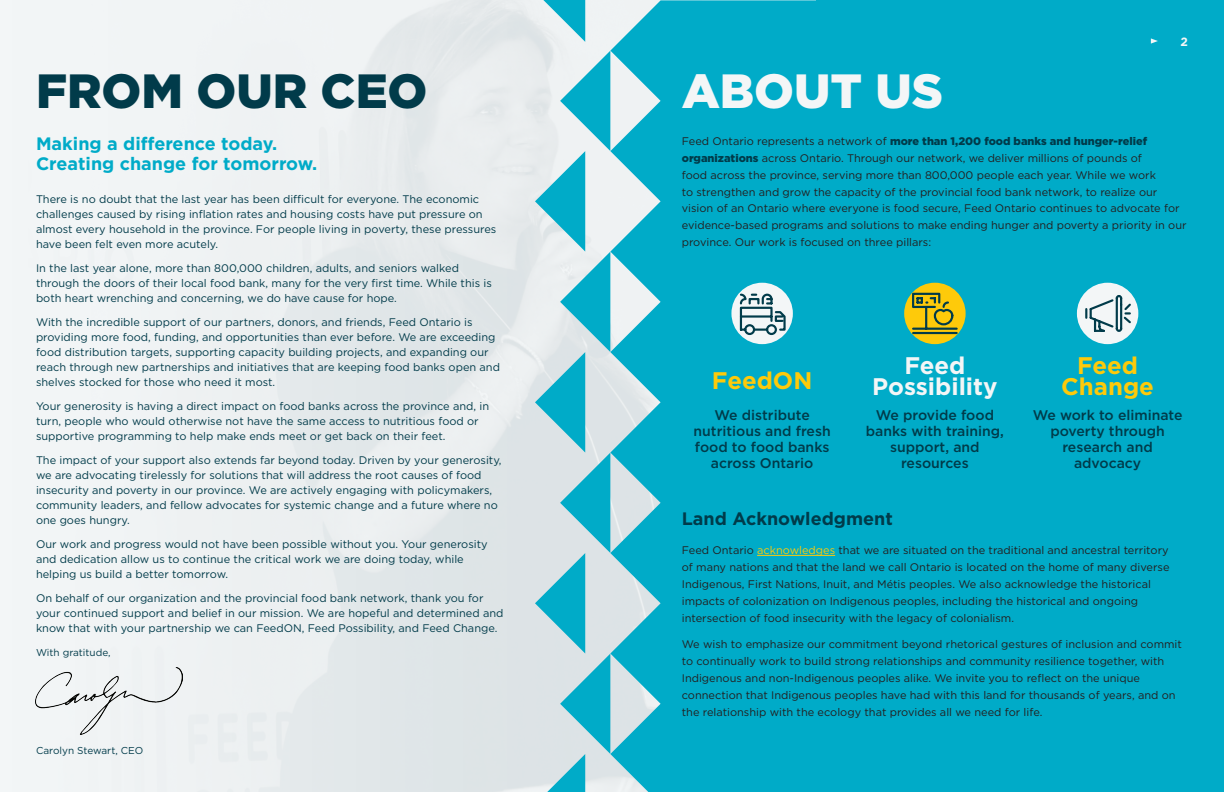
<style>
.page{position:relative;width:1224px;height:792px;background:#fff}
.page>*{position:absolute;margin:0;border:0;box-sizing:border-box;transform-origin:0 0}
.t1{font:900 48px "Gotham";color:#013b4a}
.t2{font:900 48px "Gotham";color:#f3f6f7}
.t3{font:700 24px/21px "Gotham";color:#feca0a;text-align:center}
.t4{font:700 24px/21px "Gotham";color:#f3f6f7;text-align:center}
.t5{font:700 18px/20px "Gotham";color:#00abc8}
.t6{font:700 18px "Gotham";color:#013b4a}
.t7{font:500 14px/16px "Gotham";color:#013b4a;text-align:center}
.t8{font:700 12px "Gotham";color:#f3f6f7}
.t9{font:11px/15px "Gotham";color:#013b4a}
.t10{font:11px/17px "Gotham";color:#231f20}
.t11{font:10px "Gotham";color:#013b4a}
.s1{font-weight:900;color:#013b4a}
.s2{color:#feca0a}
</style>
<div class="page">
<div style="left:746px;top:0;width:478px;height:792px;background:#00abc8"></div>
<img style="left:0;top:0;width:610px;height:792px">
<svg style="left:543px;top:0;width:42px;height:42px"></svg>
<svg style="left:535px;top:51px;width:75px;height:741px;background:#98d3de"></svg>
<svg style="left:610px;top:0;width:354px;height:792px"></svg>
<div style="left:731px;top:283px;width:62px;height:61px;background:#f3f6f7;border-radius:50%"></div>
<svg style="left:739px;top:293px;width:48px;height:43px"></svg>
<div style="left:904px;top:283px;width:62px;height:61px;background:#feca0a;border-radius:50%"></div>
<svg style="left:911px;top:292px;width:48px;height:43px"></svg>
<div style="left:1077px;top:283px;width:61px;height:61px;background:#f3f6f7;border-radius:50%"></div>
<svg style="left:1085px;top:294px;width:48px;height:39px"></svg>
<hr style="left:757px;top:555px;width:78px;height:1px;background:#feca0a">
<svg style="left:1151px;top:38px;width:7px;height:6px"></svg>
<img style="left:36px;top:667px;width:147px;height:67px">
<h1 class="t1" style="left:36px;top:58px;width:393px">FROM OUR CEO</h1>
<h3 class="t5" style="left:36px;top:134px;width:283px">Making a difference today.<br>Creating change for tomorrow.</h3>
<p class="t9" style="left:36px;top:191px;width:462px">There is no doubt that the last year has been difficult for everyone. The economic challenges caused by rising inflation rates and housing costs have put pressure on almost every household in the province. For people living in poverty, these pressures have been felt even more acutely.</p>
<p class="t9" style="left:36px;top:261px;width:457px">In the last year alone, more than 800,000 children, adults, and seniors walked through the doors of their local food bank, many for the very first time. While this is both heart wrenching and concerning, we do have cause for hope.</p>
<p class="t9" style="left:36px;top:315px;width:466px">With the incredible support of our partners, donors, and friends, Feed Ontario is providing more food, funding, and opportunities than ever before. We are exceeding food distribution targets, supporting capacity building projects, and expanding our reach through new partnerships and initiatives that are keeping food banks open and shelves stocked for those who need it most.</p>
<p class="t9" style="left:36px;top:399px;width:455px">Your generosity is having a direct impact on food banks across the province and, in turn, people who would otherwise not have the same access to nutritious food or supportive programming to help make ends meet or get back on their feet.</p>
<p class="t9" style="left:36px;top:453px;width:467px">The impact of your support also extends far beyond today. Driven by your generosity, we are advocating tirelessly for solutions that will address the root causes of food insecurity and poverty in our province. We are actively engaging with policymakers, community leaders, and fellow advocates for systemic change and a future where no one goes hungry.</p>
<p class="t9" style="left:36px;top:537px;width:453px">Our work and progress would not have been possible without you. Your generosity and dedication allow us to continue the critical work we are doing today, while helping us build a better tomorrow.</p>
<p class="t9" style="left:36px;top:591px;width:469px">On behalf of our organization and the provincial food bank network, thank you for your continued support and belief in our mission. We are hopeful and determined and know that with your partnership we can FeedON, Feed Possibility, and Feed Change.</p>
<p class="t11" style="left:36px;top:646px;width:76px">With gratitude,</p>
<p class="t11" style="left:36px;top:744px;width:109px">Carolyn Stewart, CEO</p>
<h1 class="t2" style="left:682px;top:58px;width:263px">ABOUT US</h1>
<p class="t8" style="left:1181px;top:33px;width:9px">2</p>
<p class="t10" style="left:682px;top:132px;width:506px">Feed Ontario represents a network of <span class="s1">more than 1,200 food banks and hunger-relief organizations</span> across Ontario. Through our network, we deliver millions of pounds of<br>food across the province, serving more than 800,000 people each year. While we work<br>to strengthen and grow the capacity of the provincial food bank network, to realize our vision of an Ontario where everyone is food secure, Feed Ontario continues to advocate for evidence-based programs and solutions to make ending hunger and poverty a priority in our province. Our work is focused on three pillars:</p>
<h2 class="t3" style="left:712px;top:370px;width:102px">FeedON</h2>
<p class="t7" style="left:694px;top:407px;width:139px">We distribute nutritious and fresh food to food banks across Ontario</p>
<h2 class="t4" style="left:872px;top:355px;width:127px">Feed<br>Possibility</h2>
<p class="t7" style="left:866px;top:407px;width:140px">We provide food banks with training, support, and resources</p>
<h3 class="t6" style="left:682px;top:507px;width:213px">Land Acknowledgment</h3>
<h2 class="t3" style="left:1061px;top:355px;width:94px">Feed<br>Change</h2>
<p class="t7" style="left:1033px;top:407px;width:151px">We work to eliminate poverty through research and advocacy</p>
<p class="t10" style="left:682px;top:542px;width:489px">Feed Ontario <span class="s2">acknowledges</span> that we are situated on the traditional and ancestral territory of many nations and that the land we call Ontario is located on the home of many diverse Indigenous, First Nations, Inuit, and Métis peoples. We also acknowledge the historical impacts of colonization on Indigenous peoples, including the historical and ongoing intersection of food insecurity with the legacy of colonialism.</p>
<p class="t10" style="left:682px;top:636px;width:502px">We wish to emphasize our commitment beyond rhetorical gestures of inclusion and commit to continually work to build strong relationships and community resilience together, with Indigenous and non-Indigenous peoples alike. We invite you to reflect on the unique connection that Indigenous peoples have had with this land for thousands of years, and on the relationship with the ecology that provides all we need for life.</p>
</div>
